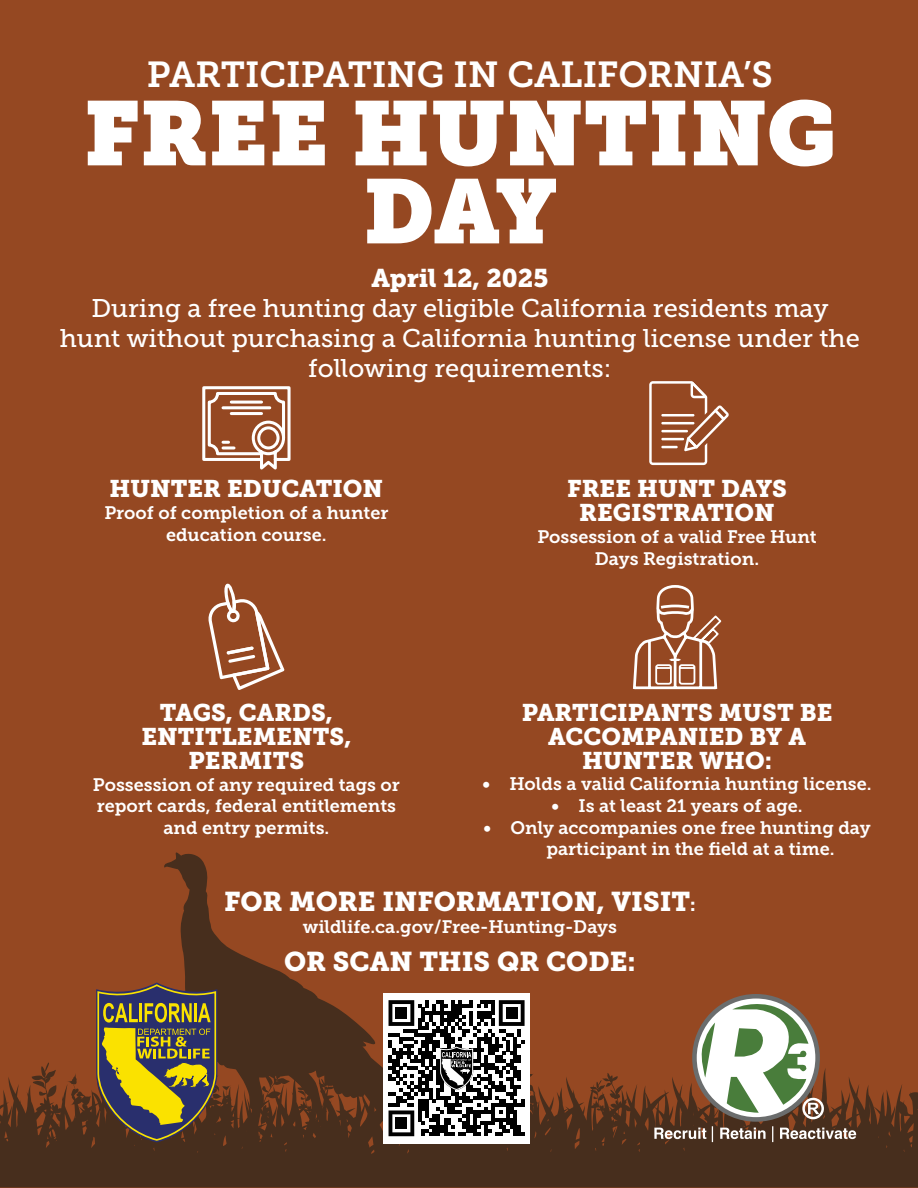
<style>
.page{position:relative;width:918px;height:1188px;background:#fff}
.page>*{position:absolute;margin:0;border:0;box-sizing:border-box;transform-origin:0 0}
.Heading_1{font:90px/78px "Museo Slab";color:#fff;text-align:center}
.Heading_1-2{font:36px "Museo Slab 700";color:#fff}
.t1{font:27px "Museo Slab 900";color:#fff}
.Paragraph_Style_1{font:25.5px/30px "Museo Slab 500";color:#fff;text-align:center}
.Paragraph_Style_1-2{font:25.5px "Museo Slab 900";color:#fff}
.t2{font:24px/24px "Museo Slab 900";color:#fff;text-align:center}
.t3{font:18px/21.6px "Museo Slab 700";color:#fff;text-align:center}
.s1{font-size:18px}
</style>
<div class="page">
<div style="left:1px;top:0;width:917px;height:1188px;background:#954822"></div>
<svg style="left:0;top:1063px;width:918px;height:125px;fill:#472e1d"></svg>
<svg style="left:160px;top:852px;width:285px;height:329px"></svg>
<svg style="left:208px;top:583px;width:76px;height:107px"></svg>
<svg style="left:633px;top:585px;width:89px;height:105px"></svg>
<svg style="left:649px;top:381px;width:80px;height:84px"></svg>
<svg style="left:202px;top:386px;width:89px;height:84px"></svg>
<div style="left:383px;top:993px;width:147px;height:151px;background:#fff"></div>
<svg style="left:389px;top:1000px;width:136px;height:136px"></svg>
<svg style="left:96px;top:982px;width:121px;height:160px;background:#786c3a"></svg>
<svg style="left:694px;top:996px;width:124px;height:123px;background:#ebebeb"></svg>
<div style="left:692px;top:994px;width:128px;height:128px;border:5px solid #6b6d6d;border-radius:50%"></div>
<svg style="left:700px;top:1023px;width:15px;height:55px"></svg>
<svg style="left:654px;top:1128px;width:52px;height:11px"></svg>
<svg style="left:720px;top:1128px;width:46px;height:11px"></svg>
<svg style="left:780px;top:1128px;width:76px;height:11px"></svg>
<svg style="left:712px;top:1126px;width:1px;height:16px"></svg>
<svg style="left:772px;top:1126px;width:1px;height:16px"></svg>
<div style="left:802px;top:1098px;width:22px;height:21px;border:3px solid #fff;border-radius:50%"></div>
<svg style="left:727px;top:1000px;width:92px;height:114px;background:#b4bea7"></svg>
<h1 class="Heading_1-2" style="left:147px;top:54px;width:628px">PARTICIPATING IN CALIFORNIA’S</h1>
<h1 class="Heading_1" style="left:83px;top:95px;width:754px">FREE HUNTING<br>DAY</h1>
<p class="Paragraph_Style_1-2" style="left:371px;top:263px;width:179px">April 12, 2025</p>
<p class="Paragraph_Style_1" style="left:60px;top:293px;width:802px">During a free hunting day eligible California residents may hunt without purchasing a California hunting license under the following requirements:</p>
<p class="t2" style="left:110px;top:477px;width:275px">HUNTER EDUCATION</p>
<p class="t3" style="left:104px;top:502px;width:286px">Proof of completion of a hunter education course.</p>
<p class="t2" style="left:141px;top:701px;width:211px">TAGS, CARDS,<br>ENTITLEMENTS,<br>PERMITS</p>
<p class="t3" style="left:93px;top:774px;width:309px">Possession of any required tags or report cards, federal entitlements and entry permits.</p>
<p class="t2" style="left:567px;top:477px;width:221px">FREE HUNT DAYS<br>REGISTRATION</p>
<p class="t3" style="left:537px;top:526px;width:281px">Possession of a valid Free Hunt<br>Days Registration.</p>
<p class="t2" style="left:522px;top:701px;width:312px">PARTICIPANTS MUST BE<br>ACCOMPANIED BY A<br>HUNTER WHO:</p>
<p class="t3" style="left:483px;top:774px;width:391px">• Holds a valid California hunting license.</p>
<p class="t3" style="left:552px;top:795px;width:253px">• Is at least 21 years of age.</p>
<p class="t3" style="left:546px;top:817px;width:326px;text-align:left;text-indent:-63px">• Only accompanies one free hunting day participant in the field at a time.</p>
<p class="t1" style="left:224px;top:886px;width:473px">FOR MORE INFORMATION, VISIT<span class="s1">:</span></p>
<p class="t3" style="left:303px;top:916px;width:316px">wildlife.ca.gov/Free-Hunting-Days</p>
<p class="t1" style="left:284px;top:946px;width:353px">OR SCAN THIS QR CODE:</p>
</div>
